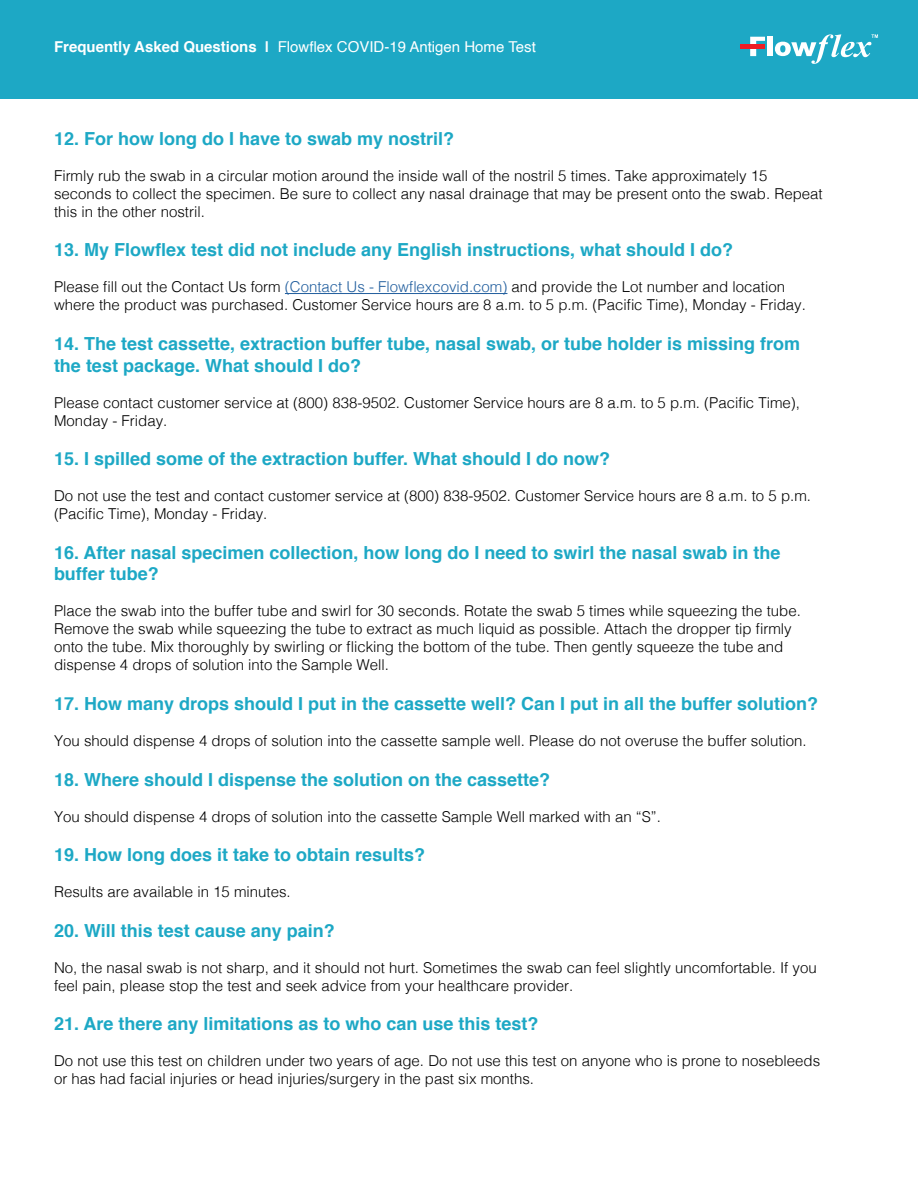
<style>
.page{position:relative;width:918px;height:1188px;background:#fff}
.page>*{position:absolute;margin:0;border:0;box-sizing:border-box;transform-origin:0 0}
.t1{font:700 18px/21.6px "Helvetica";color:#1da8c5}
.t2{font:300 15px/18px "Helvetica";color:#000}
.t3{font:15px "Helvetica";color:#fff}
.s1{font-weight:700}
.s2{color:#215e9e}
</style>
<div class="page">
<hr style="left:285px;top:293px;width:222px;height:1px;background:#215e9e">
<div style="left:0;top:0;width:918px;height:98px;background:#1da8c5"></div>
<svg style="left:750px;top:37px;width:15px;height:19px"></svg>
<div style="left:741px;top:44px;width:24px;height:5px;background:#ed1d24"></div>
<div style="left:767px;top:37px;width:6px;height:19px;background:#fff"></div>
<svg style="left:775px;top:34px;width:103px;height:30px"></svg>
<p class="t3" style="left:54px;top:35px;width:483px"><span class="s1">Frequently Asked Questions |</span> Flowflex COVID-19 Antigen Home Test</p>
<p class="t1" style="left:54px;top:128px;width:402px">12. For how long do I have to swab my nostril?</p>
<p class="t2" style="left:54px;top:165px;width:770px">Firmly rub the swab in a circular motion around the inside wall of the nostril 5 times. Take approximately 15 seconds to collect the specimen. Be sure to collect any nasal drainage that may be present onto the swab. Repeat this in the other nostril.</p>
<p class="t1" style="left:54px;top:240px;width:681px">13. My Flowflex test did not include any English instructions, what should I do?</p>
<p class="t2" style="left:54px;top:277px;width:753px">Please fill out the Contact Us form <span class="s2">(Contact Us - Flowflexcovid.com)</span> and provide the Lot number and location where the product was purchased. Customer Service hours are 8 a.m. to 5 p.m. (Pacific Time), Monday - Friday.</p>
<p class="t1" style="left:54px;top:333px;width:748px">14. The test cassette, extraction buffer tube, nasal swab, or tube holder is missing from the test package. What should I do?</p>
<p class="t2" style="left:54px;top:392px;width:748px">Please contact customer service at (800) 838-9502. Customer Service hours are 8 a.m. to 5 p.m. (Pacific Time),<br>Monday - Friday.</p>
<p class="t1" style="left:54px;top:448px;width:558px">15. I spilled some of the extraction buffer. What should I do now?</p>
<p class="t2" style="left:54px;top:486px;width:759px">Do not use the test and contact customer service at (800) 838-9502. Customer Service hours are 8 a.m. to 5 p.m. (Pacific Time), Monday - Friday.</p>
<p class="t1" style="left:54px;top:542px;width:728px">16. After nasal specimen collection, how long do I need to swirl the nasal swab in the buffer tube?</p>
<p class="t2" style="left:54px;top:601px;width:748px">Place the swab into the buffer tube and swirl for 30 seconds. Rotate the swab 5 times while squeezing the tube.<br>Remove the swab while squeezing the tube to extract as much liquid as possible. Attach the dropper tip firmly onto the tube. Mix thoroughly by swirling or flicking the bottom of the tube. Then gently squeeze the tube and dispense 4 drops of solution into the Sample Well.</p>
<p class="t1" style="left:54px;top:693px;width:766px">17. How many drops should I put in the cassette well? Can I put in all the buffer solution?</p>
<p class="t2" style="left:54px;top:731px;width:754px">You should dispense 4 drops of solution into the cassette sample well. Please do not overuse the buffer solution.</p>
<p class="t1" style="left:54px;top:769px;width:498px">18. Where should I dispense the solution on the cassette?</p>
<p class="t2" style="left:54px;top:806px;width:608px">You should dispense 4 drops of solution into the cassette Sample Well marked with an “S”.</p>
<p class="t1" style="left:54px;top:844px;width:373px">19. How long does it take to obtain results?</p>
<p class="t2" style="left:54px;top:882px;width:238px">Results are available in 15 minutes.</p>
<p class="t1" style="left:54px;top:920px;width:282px">20. Will this test cause any pain?</p>
<p class="t2" style="left:54px;top:957px;width:764px">No, the nasal swab is not sharp, and it should not hurt. Sometimes the swab can feel slightly uncomfortable. If you feel pain, please stop the test and seek advice from your healthcare provider.</p>
<p class="t1" style="left:54px;top:1014px;width:486px">21. Are there any limitations as to who can use this test?</p>
<p class="t2" style="left:54px;top:1051px;width:768px">Do not use this test on children under two years of age. Do not use this test on anyone who is prone to nosebleeds or has had facial injuries or head injuries/surgery in the past six months.</p>
</div>
